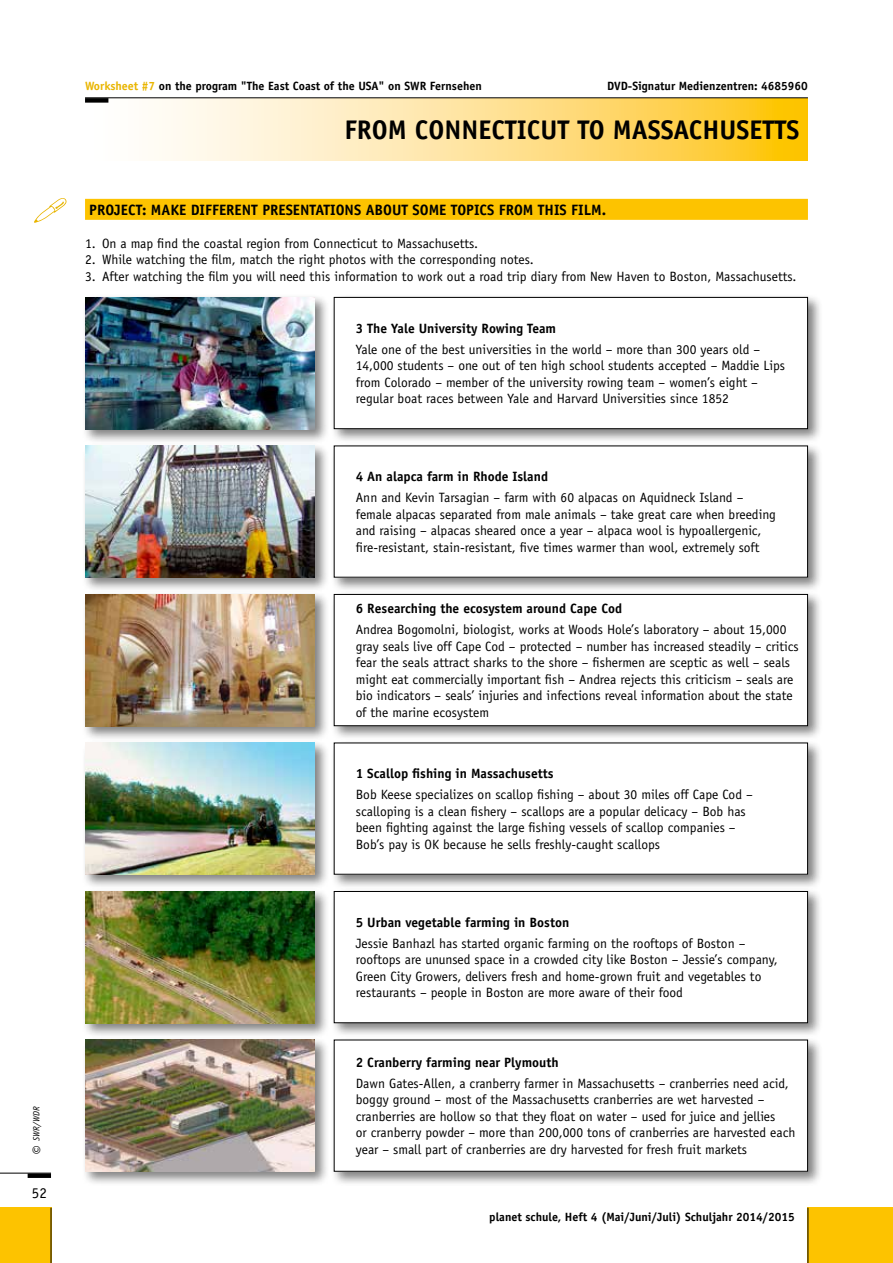
<style>
.page{position:relative;width:893px;height:1263px;background:#fff}
.page>*{position:absolute;margin:0;border:0;box-sizing:border-box;transform-origin:0 0}
.t1{font:700 27px "Officina Sans Std";color:#000}
.t2{font:italic 16.5px "Officina Sans Std";color:#000}
.t3{font:700 15px "Officina Sans Std";color:#000}
.t4{font:15px "Officina Sans Std";color:#000}
.t5{font:13.5px/16.5px "Officina Sans Std";color:#000}
.t6{font:700 13.5px "Officina Sans Std";color:#000}
.t7{font:700 12px "Officina Sans Std";color:#000}
.t8{font:italic 9px "Officina Sans Std";color:#000}
.s1{color:#e9b500}
</style>
<div class="page">
<div style="left:807px;top:1208px;width:86px;height:55px;background:#fdc300"></div>
<div style="left:0;top:1208px;width:51px;height:55px;background:#fdc300"></div>
<hr style="left:807px;top:1208px;width:1px;height:55px;background:#000">
<hr style="left:0;top:1173px;width:51px;height:1px;background:#000">
<div style="left:28px;top:1173px;width:23px;height:5px;background:#000"></div>
<hr style="left:51px;top:1208px;width:1px;height:55px;background:#000">
<svg style="left:108px;top:99px;width:700px;height:62px;background:#fee398"></svg>
<hr style="left:85px;top:97px;width:723px;height:1px;background:#000">
<div style="left:85px;top:98px;width:23px;height:5px;background:#000"></div>
<div style="left:85px;top:199px;width:723px;height:21px;background:#fdc300"></div>
<svg style="left:34px;top:198px;width:32px;height:25px"></svg>
<div style="left:82px;top:294px;width:248px;height:150px;background:#000;opacity:.5"></div>
<img style="left:85px;top:297px;width:230px;height:132px">
<div style="left:331px;top:294px;width:492px;height:150px;background:#000;opacity:.5"></div>
<div style="left:334px;top:297px;width:473px;height:132px;background:#fff"></div>
<div style="left:334px;top:297px;width:474px;height:132px;border:1px solid #000"></div>
<div style="left:82px;top:442px;width:248px;height:151px;background:#000;opacity:.5"></div>
<img style="left:85px;top:446px;width:230px;height:132px">
<div style="left:331px;top:442px;width:492px;height:151px;background:#000;opacity:.5"></div>
<div style="left:334px;top:446px;width:473px;height:131px;background:#fff"></div>
<div style="left:82px;top:591px;width:248px;height:150px;background:#000;opacity:.5"></div>
<img style="left:85px;top:594px;width:230px;height:132px">
<div style="left:331px;top:591px;width:492px;height:150px;background:#000;opacity:.5"></div>
<div style="left:334px;top:594px;width:473px;height:132px;background:#fff"></div>
<div style="left:334px;top:594px;width:474px;height:132px;border:1px solid #000"></div>
<div style="left:82px;top:739px;width:248px;height:151px;background:#000;opacity:.5"></div>
<img style="left:85px;top:743px;width:230px;height:132px">
<div style="left:331px;top:739px;width:492px;height:151px;background:#000;opacity:.5"></div>
<div style="left:334px;top:743px;width:473px;height:131px;background:#fff"></div>
<div style="left:82px;top:888px;width:248px;height:150px;background:#000;opacity:.5"></div>
<img style="left:85px;top:891px;width:230px;height:132px">
<div style="left:331px;top:888px;width:492px;height:150px;background:#000;opacity:.5"></div>
<div style="left:334px;top:891px;width:473px;height:132px;background:#fff"></div>
<div style="left:334px;top:891px;width:474px;height:132px;border:1px solid #000"></div>
<div style="left:82px;top:1036px;width:248px;height:151px;background:#000;opacity:.5"></div>
<img style="left:85px;top:1040px;width:230px;height:132px">
<div style="left:331px;top:1036px;width:492px;height:151px;background:#000;opacity:.5"></div>
<div style="left:334px;top:1040px;width:473px;height:131px;background:#fff"></div>
<div style="left:334px;top:1040px;width:474px;height:132px;border:1px solid #000"></div>
<p class="t7" style="left:85px;top:78px;width:398px"><span class="s1">Worksheet #7</span> on the program "The East Coast of the USA" on SWR Fernsehen</p>
<p class="t7" style="left:607px;top:78px;width:202px">DVD-Signatur Medienzentren: 4685960</p>
<h1 class="t1" style="left:344px;top:113px;width:456px">FROM CONNECTICUT TO MASSACHUSETTS</h1>
<p class="t3" style="left:89px;top:200px;width:518px">PROJECT: MAKE DIFFERENT PRESENTATIONS ABOUT SOME TOPICS FROM THIS FILM.</p>
<p class="t5" style="left:85px;top:235px;width:395px">1. On a map find the coastal region from Connecticut to Massachusetts.</p>
<p class="t5" style="left:85px;top:251px;width:450px">2. While watching the film, match the right photos with the corresponding notes.</p>
<p class="t5" style="left:85px;top:268px;width:713px">3. After watching the film you will need this information to work out a road trip diary from New Haven to Boston, Massachusetts.</p>
<p class="t6" style="left:356px;top:320px;width:202px">3 The Yale University Rowing Team</p>
<p class="t5" style="left:356px;top:341px;width:431px">Yale one of the best universities in the world – more than 300 years old – 14,000 students – one out of ten high school students accepted – Maddie Lips from Colorado – member of the university rowing team – women’s eight – regular boat races between Yale and Harvard Universities since 1852</p>
<p class="t6" style="left:356px;top:468px;width:194px">4 An alapca farm in Rhode Island</p>
<p class="t5" style="left:356px;top:489px;width:422px">Ann and Kevin Tarsagian – farm with 60 alpacas on Aquidneck Island – female alpacas separated from male animals – take great care when breeding and raising – alpacas sheared once a year – alpaca wool is hypoallergenic, fire-resistant, stain-resistant, five times warmer than wool, extremely soft</p>
<p class="t6" style="left:356px;top:600px;width:268px">6 Researching the ecosystem around Cape Cod</p>
<p class="t5" style="left:356px;top:621px;width:444px">Andrea Bogomolni, biologist, works at Woods Hole’s laboratory – about 15,000 gray seals live off Cape Cod – protected – number has increased steadily – critics fear the seals attract sharks to the shore – fishermen are sceptic as well – seals might eat commercially important fish – Andrea rejects this criticism – seals are bio indicators – seals’ injuries and infections reveal information about the state of the marine ecosystem</p>
<p class="t6" style="left:356px;top:765px;width:199px">1 Scallop fishing in Massachusetts</p>
<p class="t5" style="left:356px;top:786px;width:399px">Bob Keese specializes on scallop fishing – about 30 miles off Cape Cod – scalloping is a clean fishery – scallops are a popular delicacy – Bob has been fighting against the large fishing vessels of scallop companies – Bob’s pay is OK because he sells freshly-caught scallops</p>
<p class="t8" style="left:31px;top:1141px;width:36px;rotate:-90deg">SWR/WDR</p>
<p class="t6" style="left:356px;top:914px;width:215px">5 Urban vegetable farming in Boston</p>
<p class="t5" style="left:356px;top:935px;width:423px">Jessie Banhazl has started organic farming on the rooftops of Boston – rooftops are ununsed space in a crowded city like Boston – Jessie’s company, Green City Growers, delivers fresh and home-grown fruit and vegetables to restaurants – people in Boston are more aware of their food</p>
<p class="t6" style="left:356px;top:1054px;width:204px">2 Cranberry farming near Plymouth</p>
<p class="t5" style="left:356px;top:1075px;width:441px">Dawn Gates-Allen, a cranberry farmer in Massachusetts – cranberries need acid, boggy ground – most of the Massachusetts cranberries are wet harvested – cranberries are hollow so that they float on water – used for juice and jellies<br>or cranberry powder – more than 200,000 tons of cranberries are harvested each</p>
<p class="t2" style="left:29px;top:1155px;width:11px;rotate:-90deg">©</p>
<p class="t5" style="left:356px;top:1141px;width:393px">year – small part of cranberries are dry harvested for fresh fruit markets</p>
<p class="t4" style="left:32px;top:1184px;width:16px">52</p>
<p class="t7" style="left:489px;top:1209px;width:307px">planet schule, Heft 4 (Mai/Juni/Juli) Schuljahr 2014/2015</p>
</div>
